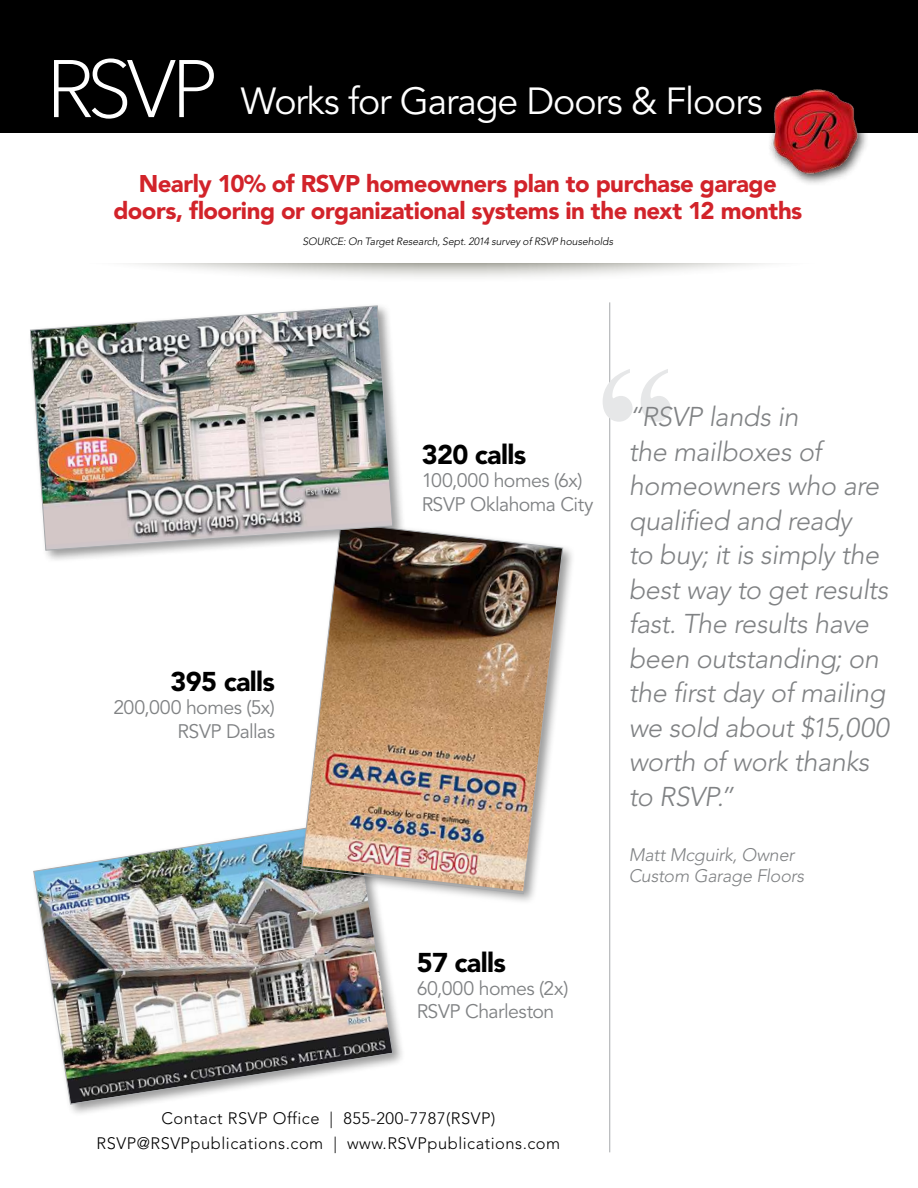
<style>
.page{position:relative;width:918px;height:1188px;background:#fff}
.page>*{position:absolute;margin:0;border:0;box-sizing:border-box;transform-origin:0 0}
.t1{font:37.5px "Avenir LT Std";letter-spacing:-.03em;color:#fff}
.t2{font:italic 300 27px/34.5px "Avenir LT Std";letter-spacing:-.015em;color:#808284}
.t3{font:900 27px "Avenir LT Std";letter-spacing:-.025em;color:#000}
.t4{font:900 24px/27px "Avenir LT Std";letter-spacing:-.02em;color:#d2232a;text-align:center}
.t5{font:19.5px/23.4px "Avenir LT Std";letter-spacing:-.025em;color:#808284}
.t6{font:italic 300 18px/21px "Avenir LT Std";letter-spacing:-.015em;color:#808284}
.t7{font:300 16.5px/25.5px "Avenir LT Std";letter-spacing:.03em;color:#000;text-align:center}
.t8{font:italic 300 10.5px "Avenir LT Std";letter-spacing:-.01em;color:#000}
</style>
<div class="page">
<hr style="left:609px;top:302px;width:1px;height:850px;background:#a7a9ac">
<svg style="left:603px;top:369px;width:68px;height:53px"></svg>
<svg style="left:129px;top:263px;width:642px;height:14px"></svg>
<div style="left:0;top:0;width:918px;height:133px;background:#000"></div>
<svg style="left:54px;top:58px;width:160px;height:61px"></svg>
<div style="left:768px;top:84px;width:102px;height:102px;background:#000;opacity:.75"></div>
<img style="left:770px;top:87px;width:94px;height:91px">
<div style="left:30px;top:817px;width:375px;height:300px;background:#000;opacity:.4"></div>
<img style="left:33px;top:820px;width:360px;height:285px">
<div style="left:298px;top:520px;width:278px;height:387px;background:#000;opacity:.4"></div>
<img style="left:301px;top:523px;width:262px;height:371px">
<div style="left:27px;top:303px;width:379px;height:261px;background:#000;opacity:.4"></div>
<img style="left:30px;top:306px;width:363px;height:245px">
<h1 class="t1" style="left:241px;top:86px;width:523px">Works for Garage Doors &amp; Floors</h1>
<p class="t4" style="left:113px;top:172px;width:690px">Nearly 10% of RSVP homeowners plan to purchase garage doors, flooring or organizational systems in the next 12 months</p>
<p class="t8" style="left:303px;top:236px;width:312px">SOURCE: On Target Research, Sept. 2014 survey of RSVP households</p>
<p class="t3" style="left:170px;top:670px;width:106px">395 calls</p>
<p class="t5" style="left:113px;top:698px;width:163px;text-align:right">200,000 homes (5x)<br>RSVP Dallas</p>
<p class="t3" style="left:422px;top:443px;width:106px">320 calls</p>
<p class="t5" style="left:422px;top:470px;width:173px">100,000 homes (6x)<br>RSVP Oklahoma City</p>
<p class="t3" style="left:417px;top:951px;width:91px">57 calls</p>
<p class="t5" style="left:417px;top:978px;width:153px">60,000 homes (2x)<br>RSVP Charleston</p>
<p class="t2" style="left:629px;top:401px;width:262px">“RSVP lands in<br>the mailboxes of homeowners who are qualified and ready<br>to buy; it is simply the best way to get results fast. The results have been outstanding; on the first day of mailing we sold about $15,000 worth of work thanks to RSVP.”</p>
<p class="t6" style="left:629px;top:846px;width:177px">Matt Mcguirk, Owner<br>Custom Garage Floors</p>
<p class="t7" style="left:97px;top:1107px;width:465px">Contact RSVP Office | 855-200-7787(RSVP)<br>RSVP@RSVPpublications.com | www.RSVPpublications.com</p>
</div>
